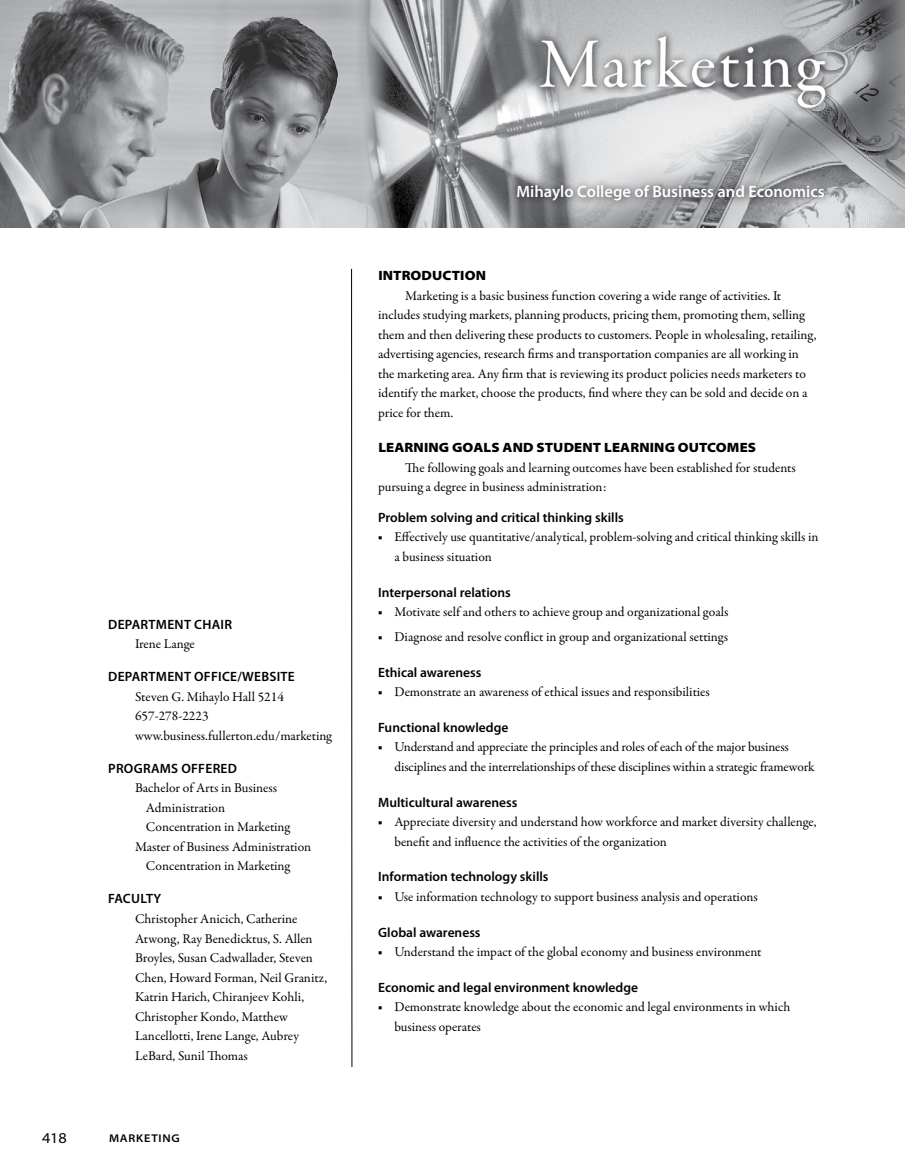
<style>
.page{position:relative;width:905px;height:1175px;background:#fff}
.page>*{position:absolute;margin:0;border:0;box-sizing:border-box;transform-origin:0 0}
.Academic_Programs-_L{font:72px "Garamond Premr Pro Disp";letter-spacing:.05em;color:#fff}
.College_Name__Academ{font:600 16.5px "Myriad Pro";color:#fff}
.Page_Number{font:semi-expanded 15px "Myriad Pro";color:#000}
.List{font:13.5px/19.5px "Garamond Premr Pro";letter-spacing:-.005em;color:#000}
.Body_Text{font:13.5px/19.5px "Garamond Premr Pro";letter-spacing:-.005em;color:#000}
.At-a-Glance{font:13.5px/19.5px "Garamond Premr Pro";letter-spacing:-.005em;color:#000}
.Subhead{font:600 13.5px "Myriad Pro";color:#000}
.At-a-Glance__2nd_ln{font:13.5px "Garamond Premr Pro";letter-spacing:-.005em;color:#000}
.At-a-Glance_Title{font:600 13.5px "Myriad Pro";letter-spacing:.02em;color:#000}
.Headline{font:900 semi-expanded 13.5px "Myriad Pro";letter-spacing:.01em;color:#000}
.Page_Footer{font:600 semi-expanded 11.25px "Myriad Pro";letter-spacing:.07em;color:#000}
.s1{font-weight:600}
</style>
<div class="page">
<hr style="left:351px;top:269px;width:1px;height:797px;background:#000">
<img style="left:0;top:0;width:904px;height:228px">
<div style="left:534px;top:29px;width:300px;height:88px;background:#000;opacity:.75"></div>
<svg style="left:539px;top:36px;width:286px;height:103px"></svg>
<div style="left:510px;top:178px;width:322px;height:30px;background:#000;opacity:.75"></div>
<p class="At-a-Glance_Title" style="left:108px;top:616px;width:125px">DEPARTMENT CHAIR</p>
<h4 class="At-a-Glance" style="left:135px;top:634px;width:61px">Irene Lange</h4>
<p class="At-a-Glance_Title" style="left:108px;top:668px;width:188px">DEPARTMENT OFFICE/WEBSITE</p>
<h4 class="At-a-Glance" style="left:135px;top:687px;width:150px">Steven G. Mihaylo Hall 5214</h4>
<h4 class="At-a-Glance" style="left:135px;top:706px;width:75px">657-278-2223</h4>
<h4 class="At-a-Glance" style="left:135px;top:726px;width:198px">www.business.fullerton.edu/marketing</h4>
<p class="At-a-Glance_Title" style="left:108px;top:760px;width:130px">PROGRAMS OFFERED</p>
<h4 class="At-a-Glance" style="left:135px;top:778px;width:143px">Bachelor of Arts in Business</h4>
<p class="At-a-Glance__2nd_ln" style="left:146px;top:799px;width:81px">Administration</p>
<p class="At-a-Glance__2nd_ln" style="left:146px;top:819px;width:146px">Concentration in Marketing</p>
<h4 class="At-a-Glance" style="left:135px;top:837px;width:178px">Master of Business Administration</h4>
<p class="At-a-Glance__2nd_ln" style="left:146px;top:858px;width:146px">Concentration in Marketing</p>
<p class="At-a-Glance_Title" style="left:108px;top:890px;width:55px">FACULTY</p>
<h4 class="At-a-Glance" style="left:135px;top:909px;width:179px">Christopher Anicich, Catherine<br>Atwong, Ray Benedicktus, S. Allen</h4>
<h4 class="At-a-Glance" style="left:135px;top:948px;width:193px">Broyles, Susan Cadwallader, Steven Chen, Howard Forman, Neil Granitz, Katrin Harich, Chiranjeev Kohli, Christopher Kondo, Matthew</h4>
<h4 class="At-a-Glance" style="left:135px;top:1026px;width:165px">Lancellotti, Irene Lange, Aubrey</h4>
<h4 class="At-a-Glance" style="left:135px;top:1045px;width:114px">LeBard, Sunil Thomas</h4>
<p class="Page_Number" style="left:42px;top:1128px;width:26px">418</p>
<p class="Page_Footer" style="left:109px;top:1131px;width:72px">MARKETING</p>
<p class="Academic_Programs-_L" style="left:540px;top:25px;width:285px">Marketing</p>
<p class="College_Name__Academ" style="left:516px;top:180px;width:310px">Mihaylo College of Business and Economics</p>
<h2 class="Headline" style="left:378px;top:266px;width:109px">INTRODUCTION</h2>
<p class="Body_Text" style="left:378px;top:286px;width:440px;text-indent:27px">Marketing is a basic business function covering a wide range of activities. It includes studying markets, planning products, pricing them, promoting them, selling them and then delivering these products to customers. People in wholesaling, retailing, advertising agencies, research firms and transportation companies are all working in the marketing area. Any firm that is reviewing its product policies needs marketers to identify the market, choose the products, find where they can be sold and decide on a price for them.</p>
<h2 class="Headline" style="left:378px;top:439px;width:379px">LEARNING GOALS AND STUDENT LEARNING OUTCOMES</h2>
<p class="Body_Text" style="left:378px;top:458px;width:419px;text-indent:27px">The following goals and learning outcomes have been established for students pursuing a degree in business administration:</p>
<p class="Subhead" style="left:378px;top:508px;width:247px">Problem solving and critical thinking skills</p>
<p class="List" style="left:394px;top:527px;width:426px;text-indent:-16px"><span class="s1">■</span> Effectively use quantitative/analytical, problem-solving and critical thinking skills in a business situation</p>
<p class="Subhead" style="left:378px;top:583px;width:134px">Interpersonal relations</p>
<p class="List" style="left:378px;top:602px;width:352px"><span class="s1">■</span> Motivate self and others to achieve group and organizational goals</p>
<p class="List" style="left:378px;top:627px;width:351px"><span class="s1">■</span> Diagnose and resolve conflict in group and organizational settings</p>
<p class="Subhead" style="left:378px;top:663px;width:105px">Ethical awareness</p>
<p class="List" style="left:378px;top:682px;width:333px"><span class="s1">■</span> Demonstrate an awareness of ethical issues and responsibilities</p>
<p class="Subhead" style="left:378px;top:718px;width:132px">Functional knowledge</p>
<p class="List" style="left:394px;top:737px;width:421px;text-indent:-16px"><span class="s1">■</span> Understand and appreciate the principles and roles of each of the major business disciplines and the interrelationships of these disciplines within a strategic framework</p>
<p class="Subhead" style="left:378px;top:793px;width:141px">Multicultural awareness</p>
<p class="List" style="left:394px;top:812px;width:424px;text-indent:-16px"><span class="s1">■</span> Appreciate diversity and understand how workforce and market diversity challenge, benefit and influence the activities of the organization</p>
<p class="Subhead" style="left:378px;top:868px;width:172px">Information technology skills</p>
<p class="List" style="left:378px;top:887px;width:381px"><span class="s1">■</span> Use information technology to support business analysis and operations</p>
<p class="Subhead" style="left:378px;top:923px;width:104px">Global awareness</p>
<p class="List" style="left:378px;top:942px;width:385px"><span class="s1">■</span> Understand the impact of the global economy and business environment</p>
<p class="Subhead" style="left:378px;top:978px;width:261px">Economic and legal environment knowledge</p>
<p class="List" style="left:394px;top:997px;width:397px;text-indent:-16px"><span class="s1">■</span> Demonstrate knowledge about the economic and legal environments in which business operates</p>
</div>
